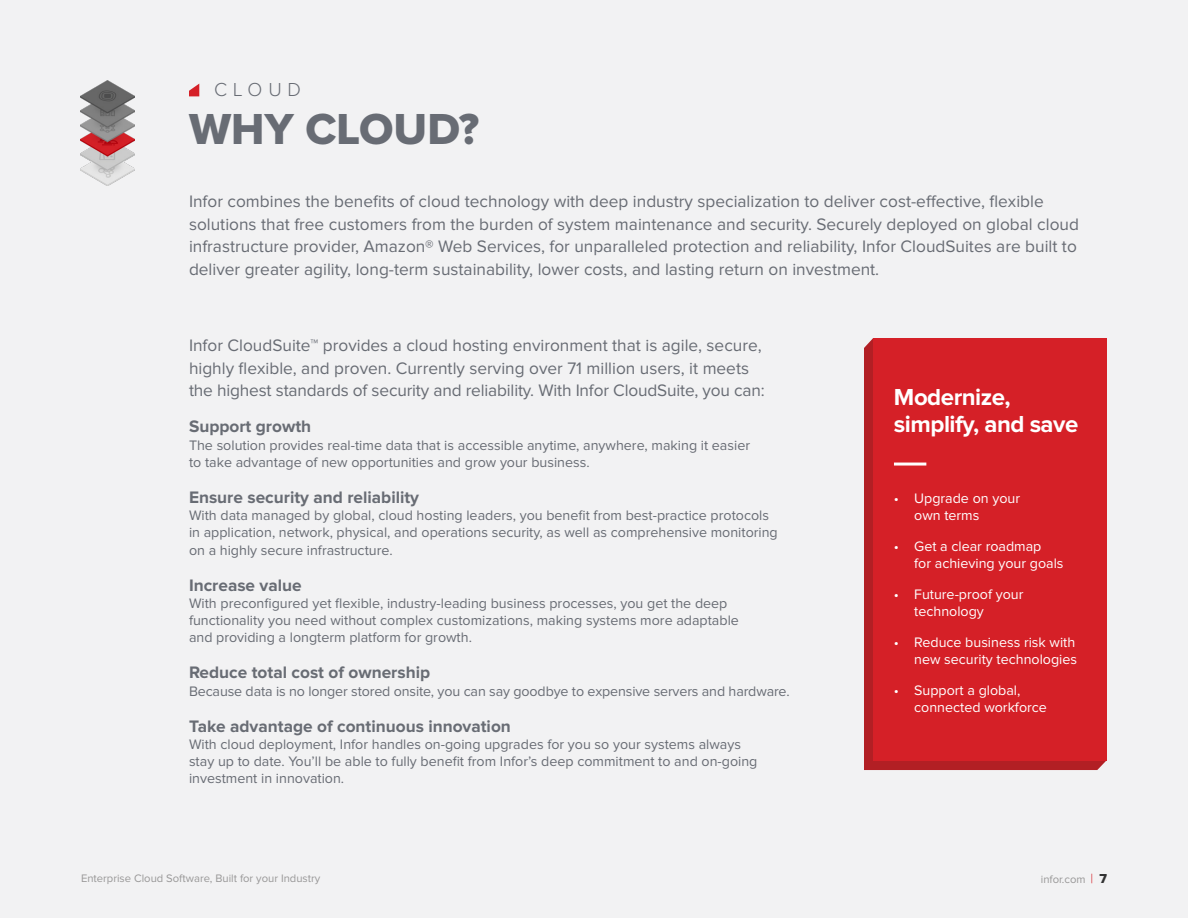
<style>
.page{position:relative;width:1188px;height:918px;background:#f2f2f3}
.page>*{position:absolute;margin:0;border:0;box-sizing:border-box;transform-origin:0 0}
.t1{font:45px "Proxima Nova Extrabld";color:#686c74}
.t2{font:700 24px/27px "Proxima Nova";letter-spacing:-.02em;color:#fff}
.t3{font:300 19.5px "Proxima Nova";letter-spacing:.3em;color:#686c74}
.t4{font:17.25px/22.5px "Proxima Nova";color:#686c74}
.t5{font:700 17.25px "Proxima Nova";color:#686c74}
.t6{font:14.25px/17.2px "Proxima Nova";color:#686c74}
.t7{font:14.25px/17.2px "Proxima Nova";color:#fff}
.t8{font:11.25px "Proxima Nova";color:#999898}
.s1{font-weight:300;font-size:13.5px;color:#d52027}
.s2{font-family:"Proxima Nova Extrabld";font-size:13.5px;color:#333}
</style>
<div class="page">
<svg style="left:189px;top:84px;width:10px;height:12px"></svg>
<img style="left:81px;top:81px;width:54px;height:104px">
<svg style="left:864px;top:338px;width:243px;height:432px;background:#b62227"></svg>
<div style="left:874px;top:338px;width:233px;height:422px;background:#d52027"></div>
<hr style="left:894px;top:463px;width:32px;height:3px;background:#fff">
<h3 class="t3" style="left:214px;top:81px;width:88px">CLOUD</h3>
<h1 class="t1" style="left:189px;top:109px;width:292px">WHY CLOUD?</h1>
<p class="t4" style="left:189px;top:191px;width:891px">Infor combines the benefits of cloud technology with deep industry specialization to deliver cost-effective, flexible solutions that free customers from the burden of system maintenance and security. Securely deployed on global cloud infrastructure provider, Amazon® Web Services, for unparalleled protection and reliability, Infor CloudSuites are built to deliver greater agility, long-term sustainability, lower costs, and lasting return on investment.</p>
<p class="t4" style="left:189px;top:335px;width:577px">Infor CloudSuite™ provides a cloud hosting environment that is agile, secure, highly flexible, and proven. Currently serving over 71 million users, it meets the highest standards of security and reliability. With Infor CloudSuite, you can:</p>
<p class="t5" style="left:189px;top:419px;width:124px">Support growth</p>
<p class="t6" style="left:189px;top:437px;width:563px">The solution provides real-time data that is accessible anytime, anywhere, making it easier to take advantage of new opportunities and grow your business.</p>
<p class="t5" style="left:189px;top:489px;width:232px">Ensure security and reliability</p>
<p class="t6" style="left:189px;top:507px;width:590px">With data managed by global, cloud hosting leaders, you benefit from best-practice protocols in application, network, physical, and operations security, as well as comprehensive monitoring on a highly secure infrastructure.</p>
<p class="t5" style="left:189px;top:577px;width:114px">Increase value</p>
<p class="t6" style="left:189px;top:595px;width:551px">With preconfigured yet flexible, industry-leading business processes, you get the deep functionality you need without complex customizations, making systems more adaptable and providing a longterm platform for growth.</p>
<p class="t5" style="left:189px;top:665px;width:243px">Reduce total cost of ownership</p>
<p class="t6" style="left:189px;top:683px;width:602px">Because data is no longer stored onsite, you can say goodbye to expensive servers and hardware.</p>
<p class="t5" style="left:189px;top:718px;width:323px">Take advantage of continuous innovation</p>
<p class="t6" style="left:189px;top:736px;width:570px">With cloud deployment, Infor handles on-going upgrades for you so your systems always stay up to date. You’ll be able to fully benefit from Infor’s deep commitment to and on-going investment in innovation.</p>
<h2 class="t2" style="left:894px;top:384px;width:186px">Modernize, simplify, and save</h2>
<p class="t7" style="left:914px;top:490px;width:107px;text-indent:-20px">• Upgrade on your own terms</p>
<p class="t7" style="left:914px;top:538px;width:151px;text-indent:-20px">• Get a clear roadmap<br>for achieving your goals</p>
<p class="t7" style="left:914px;top:586px;width:111px;text-indent:-20px">• Future-proof your technology</p>
<p class="t7" style="left:894px;top:634px;width:185px;text-align:right">• Reduce business risk with new security technologies</p>
<p class="t7" style="left:914px;top:682px;width:134px;text-indent:-20px">• Support a global, connected workforce</p>
<p class="t8" style="left:81px;top:873px;width:241px">Enterprise Cloud Software, Built for your Industry</p>
<p class="t8" style="left:1041px;top:874px;width:68px">infor.com <span class="s1">|</span> <span class="s2">7</span></p>
</div>
